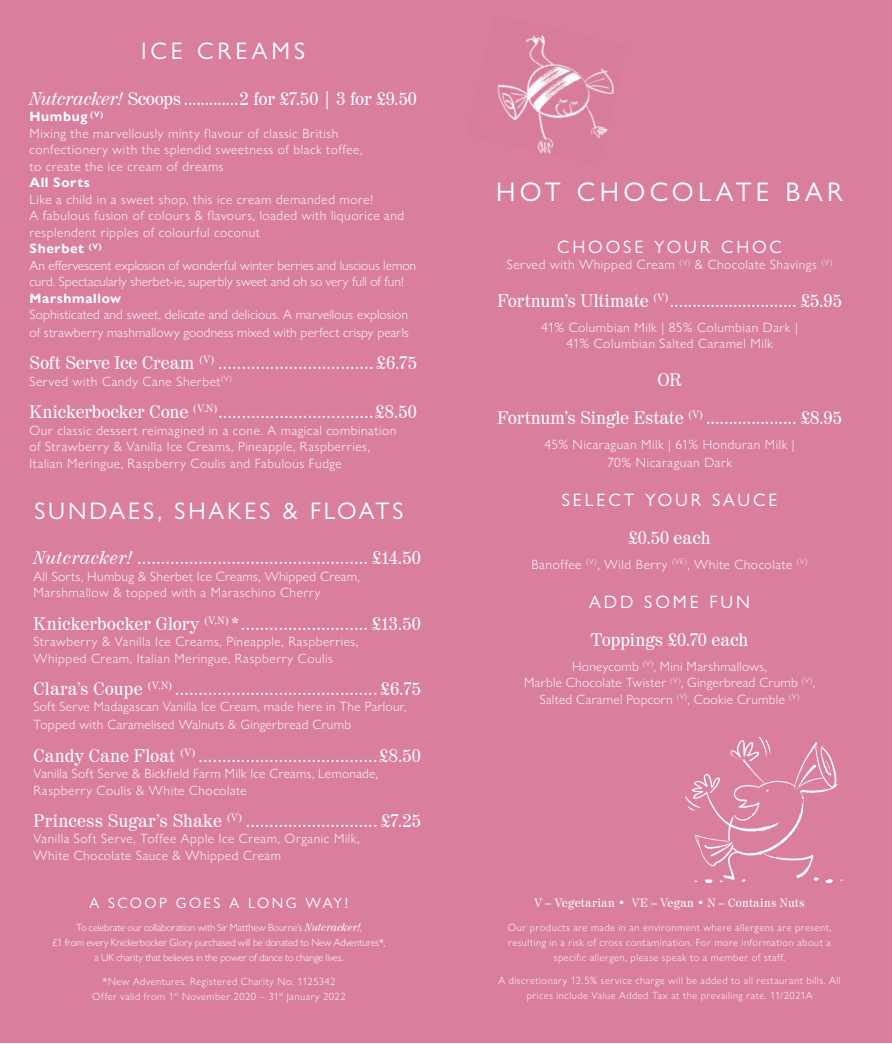
<style>
.page{position:relative;width:892px;height:1044px;background:#fff}
.page>*{position:absolute;margin:0;border:0;box-sizing:border-box;transform-origin:0 0}
.t1{font:27px "Gill Sans Nova";letter-spacing:.16em;color:#fff}
.t2{font:24px "Gill Sans Nova";letter-spacing:.12em;color:#fff}
.t3{font:24px "Gill Sans Nova";letter-spacing:.16em;color:#fff}
.t4{font:18px/37.5px "Century 725 BT";letter-spacing:-.005em;color:#fff;text-align:center}
.t5{font:18px "Gill Sans Nova";letter-spacing:.16em;color:#fff}
.t6{font:15px "Gill Sans Nova";letter-spacing:.16em;color:#fff}
.t7{font:300 13.5px/16.5px "Gill Sans Nova";letter-spacing:.035em;color:#fff}
.t8{font:300 13.5px/18px "Gill Sans Nova";letter-spacing:.01em;color:#fff}
.t9{font:700 13.5px "Gill Sans Nova";letter-spacing:.045em;color:#fff}
.t10{font:12px "Century 725 BT";letter-spacing:.025em;color:#fff}
.t11{font:300 10.5px/15px "Gill Sans Nova";letter-spacing:.045em;color:#fff;text-align:center}
.t12{font:300 10.5px/15px "Gill Sans Nova";letter-spacing:-.01em;color:#fff;text-align:center}
.s1{font-style:italic}
.s2{font-weight:700}
.s3{font-family:"Century 725 BT";font-weight:400;font-style:italic}
</style>
<div class="page">
<div style="left:0;top:0;width:892px;height:1041px;background:#d97e9d"></div>
<img style="left:497px;top:35px;width:117px;height:119px">
<img style="left:686px;top:737px;width:157px;height:145px">
<h2 class="t3" style="left:141px;top:37px;width:165px">ICE CREAMS</h2>
<h3 class="t4" style="left:30px;top:79px;width:389px"><span class="s1">Nutcracker!</span> Scoops .............2 for £7.50 | 3 for £9.50</h3>
<p class="t7" style="left:30px;top:110px;width:334px"><span class="s2">Humbug</span> <sup>(V)<br></sup>Mixing the marvellously minty flavour of classic British confectionery with the splendid sweetness of black toffee, to create the ice cream of dreams</p>
<p class="t9" style="left:30px;top:172px;width:62px">All Sorts</p>
<p class="t7" style="left:30px;top:192px;width:388px">Like a child in a sweet shop, this ice cream demanded more!<br>A fabulous fusion of colours &amp; flavours, loaded with liquorice and resplendent ripples of colourful coconut<br><span class="s2">Sherbet</span> <sup>(V)<br></sup>An effervescent explosion of wonderful winter berries and luscious lemon curd. Spectacularly sherbet-ie, superbly sweet and oh so very full of fun!</p>
<p class="t9" style="left:30px;top:287px;width:93px">Marshmallow</p>
<p class="t8" style="left:30px;top:307px;width:381px">Sophisticated and sweet, delicate and delicious. A marvellous explosion of strawberry mashmallowy goodness mixed with perfect crispy pearls</p>
<h3 class="t4" style="left:30px;top:344px;width:389px">Soft Serve Ice Cream <sup>(V)</sup> ................................. £6.75</h3>
<p class="t7" style="left:30px;top:374px;width:204px">Served with Candy Cane Sherbet<sup>(V)</sup></p>
<h3 class="t4" style="left:30px;top:392px;width:389px">Knickerbocker Cone <sup>(V.N)</sup>.................................£8.50</h3>
<p class="t7" style="left:30px;top:423px;width:368px">Our classic dessert reimagined in a cone. A magical combination of Strawberry &amp; Vanilla Ice Creams, Pineapple, Raspberries,<br>Italian Meringue, Raspberry Coulis and Fabulous Fudge</p>
<h2 class="t2" style="left:34px;top:496px;width:371px">SUNDAES, SHAKES &amp; FLOATS</h2>
<h3 class="t4" style="left:34px;top:538px;width:389px"><span class="s1">Nutcracker!</span> ................................................. £14.50</h3>
<p class="t7" style="left:34px;top:569px;width:328px">All Sorts, Humbug &amp; Sherbet Ice Creams, Whipped Cream,<br>Marshmallow &amp; topped with a Maraschino Cherry</p>
<h3 class="t4" style="left:34px;top:604px;width:389px">Knickerbocker Glory <sup>(V,N)</sup> * ........................... £13.50</h3>
<p class="t7" style="left:34px;top:634px;width:326px">Strawberry &amp; Vanilla Ice Creams, Pineapple, Raspberries,<br>Whipped Cream, Italian Meringue, Raspberry Coulis</p>
<h3 class="t4" style="left:34px;top:669px;width:389px">Clara’s Coupe <sup>(V,N)</sup> ........................................... £6.75</h3>
<p class="t7" style="left:34px;top:699px;width:374px;line-height:18px">Soft Serve Madagascan Vanilla Ice Cream, made here in The Parlour,<br>Topped with Caramelised Walnuts &amp; Gingerbread Crumb</p>
<h3 class="t4" style="left:34px;top:736px;width:389px">Candy Cane Float <sup>(V)</sup> ......................................£8.50</h3>
<p class="t7" style="left:34px;top:766px;width:346px">Vanilla Soft Serve &amp; Bickfield Farm Milk Ice Creams, Lemonade,<br>Raspberry Coulis &amp; White Chocolate</p>
<h3 class="t4" style="left:34px;top:801px;width:389px">Princess Sugar’s Shake <sup>(V)</sup> ............................ £7.25</h3>
<p class="t7" style="left:34px;top:831px;width:328px">Vanilla Soft Serve, Toffee Apple Ice Cream, Organic Milk,<br>White Chocolate Sauce &amp; Whipped Cream</p>
<p class="t6" style="left:89px;top:893px;width:260px">A SCOOP GOES A LONG WAY!</p>
<p class="t12" style="left:52px;top:921px;width:334px">To celebrate our collaboration with Sir Matthew Bourne’s <span class="s3">Nutcracker!</span>,<br>£1 from every Knickerbocker Glory purchased will be donated to New Adventures*, a UK charity that believes in the power of dance to change lives.</p>
<p class="t11" style="left:92px;top:974px;width:255px">*New Adventures, Registered Charity No. 1125342<br>Offer valid from 1<sup>st</sup> November 2020 – 31<sup>st</sup> January 2022</p>
<h1 class="t1" style="left:496px;top:176px;width:348px">HOT CHOCOLATE BAR</h1>
<h3 class="t5" style="left:557px;top:236px;width:226px">CHOOSE YOUR CHOC</h3>
<p class="t7" style="left:507px;top:258px;width:327px">Served with Whipped Cream <sup>(V)</sup> &amp; Chocolate Shavings <sup>(V)</sup></p>
<h3 class="t4" style="left:497px;top:281px;width:346px">Fortnum’s Ultimate <sup>(V)</sup>............................ £5.95</h3>
<p class="t7" style="left:541px;top:320px;width:258px;text-align:center">41% Columbian Milk | 85% Columbian Dark |<br>41% Columbian Salted Caramel Milk</p>
<h3 class="t4" style="left:497px;top:360px;width:346px">OR<br>Fortnum’s Single Estate <sup>(V)</sup> .................... £8.95</h3>
<p class="t7" style="left:544px;top:436px;width:252px;line-height:18px;text-align:center">45% Nicaraguan Milk | 61% Honduran Milk |<br>70% Nicaraguan Dark</p>
<h3 class="t5" style="left:562px;top:489px;width:217px">SELECT YOUR SAUCE</h3>
<h3 class="t4" style="left:628px;top:518px;width:83px">£0.50 each</h3>
<p class="t7" style="left:531px;top:557px;width:278px">Banoffee <sup>(V)</sup>, Wild Berry <sup>(VE)</sup>, White Chocolate <sup>(V)</sup></p>
<h3 class="t5" style="left:589px;top:591px;width:162px">ADD SOME FUN</h3>
<h3 class="t4" style="left:591px;top:620px;width:159px">Toppings £0.70 each</h3>
<p class="t7" style="left:524px;top:659px;width:292px;text-align:center">Honeycomb <sup>(V)</sup>, Mini Marshmallows,<br>Marble Chocolate Twister <sup>(V)</sup>, Gingerbread Crumb <sup>(V)</sup>,<br>Salted Caramel Popcorn <sup>(V)</sup>, Cookie Crumble <sup>(V)</sup></p>
<p class="t10" style="left:534px;top:895px;width:271px">V – Vegetarian • VE – Vegan • N – Contains Nuts</p>
<p class="t11" style="left:508px;top:920px;width:325px">Our products are made in an environment where allergens are present, resulting in a risk of cross contamination. For more information about a specific allergen, please speak to a member of staff.</p>
<p class="t11" style="left:498px;top:973px;width:344px">A discretionary 12.5% service charge will be added to all restaurant bills. All prices include Value Added Tax at the prevailing rate. 11/2021A</p>
</div>
